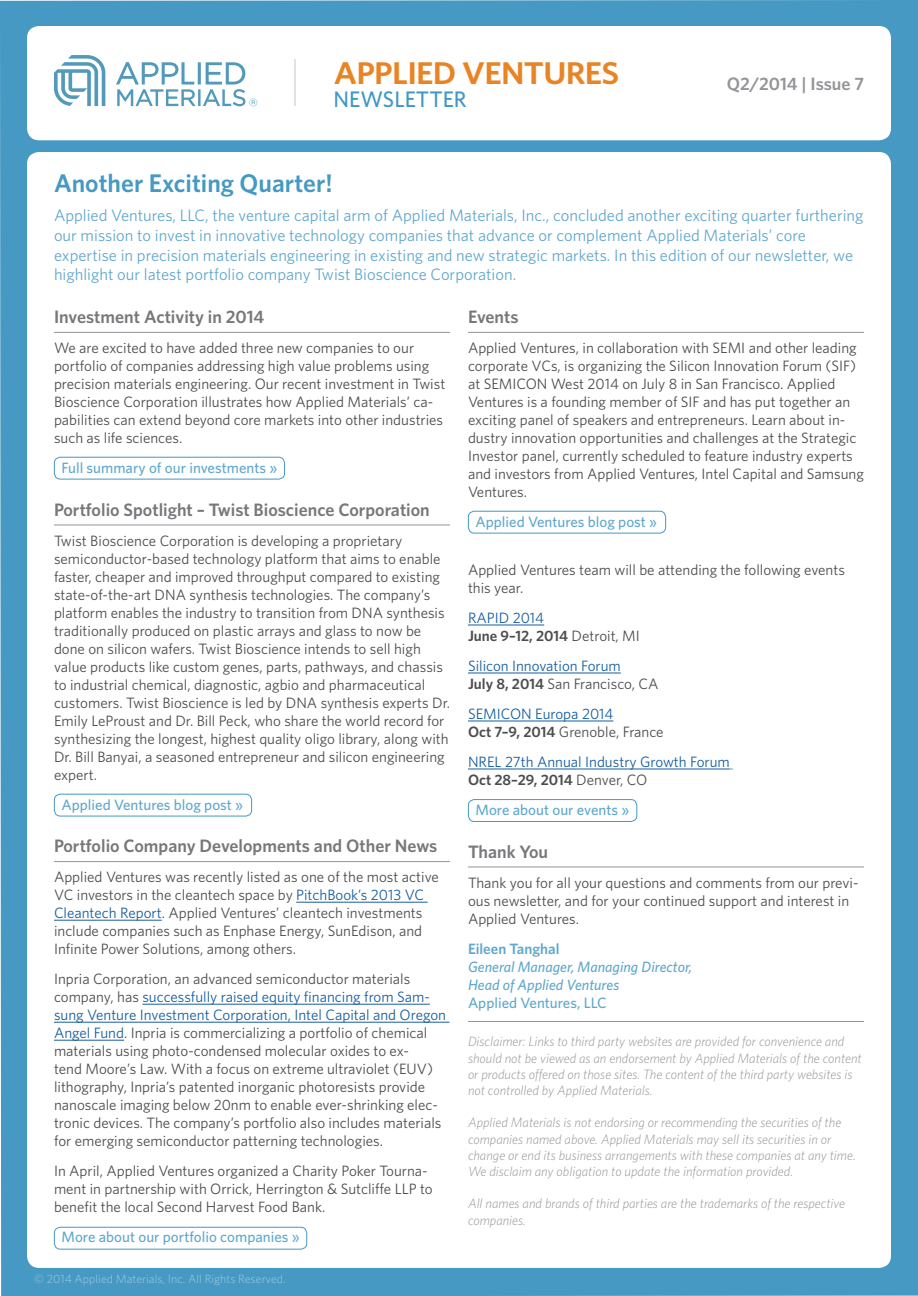
<style>
.page{position:relative;width:918px;height:1296px;background:#4599c3}
.page>*{position:absolute;margin:0;border:0;box-sizing:border-box;transform-origin:0 0}
.t1{font:600 31.5px "Whitney";letter-spacing:-.02em;color:#e98424;scale:1.06 1}
.Blue_Intro{font:600 25.5px "Whitney";color:#4599c3}
.t2{font:500 22.5px "Whitney";color:#4098c3}
.Subheads{font:600 18px "Whitney";color:#76787b}
.t3{font:600 18px "Whitney";color:#939598}
.Intro_Section{font:16.5px/19.8px "Whitney";color:#61a8cc}
.t4{font:15px/18px "Whitney";color:#4b4c4d}
.t5{font:15px/18px "Whitney";color:#175d9e}
.Button_Links{font:500 15px "Whitney";color:#61a8cc}
.Signature{font:italic 500 15px/18px "Whitney";color:#61a8cc}
.t6{font:600 15px/18px "Whitney";color:#4b4c4d}
.Disclaimer{font:italic 300 13.5px/16.2px "Whitney";color:#939598}
.t7{font:300 12px "Whitney";color:#a2cce1}
.s1{color:#175d9e}
.s2{font-weight:400;color:#175d9e}
.s3{font-weight:400}
.s4{font-weight:600;color:#4b4c4d}
.s5{color:#4b4c4d}
.s6{font-weight:600;font-style:normal}
.s7{font-style:normal}
</style>
<div class="page">
<div style="left:27px;top:152px;width:864px;height:1116px;background:#fff;border-radius:12px"></div>
<div style="left:27px;top:26px;width:864px;height:114px;background:#fff;border-radius:12px"></div>
<svg style="left:54px;top:55px;width:51px;height:51px"></svg>
<svg style="left:116px;top:62px;width:141px;height:44px"></svg>
<hr style="left:54px;top:332px;width:396px;height:1px;background:#939598">
<hr style="left:54px;top:525px;width:396px;height:1px;background:#939598">
<hr style="left:54px;top:861px;width:396px;height:1px;background:#939598">
<hr style="left:296px;top:902px;width:132px;height:1px;background:#175d9e">
<hr style="left:54px;top:920px;width:108px;height:1px;background:#175d9e">
<hr style="left:142px;top:1004px;width:288px;height:1px;background:#175d9e">
<hr style="left:54px;top:1022px;width:396px;height:1px;background:#175d9e">
<hr style="left:54px;top:1040px;width:70px;height:1px;background:#175d9e">
<hr style="left:468px;top:332px;width:396px;height:1px;background:#939598">
<hr style="left:468px;top:625px;width:76px;height:1px;background:#175d9e">
<hr style="left:468px;top:673px;width:153px;height:1px;background:#175d9e">
<hr style="left:468px;top:721px;width:145px;height:1px;background:#175d9e">
<hr style="left:468px;top:769px;width:262px;height:1px;background:#175d9e">
<hr style="left:468px;top:867px;width:396px;height:1px;background:#939598">
<hr style="left:468px;top:1021px;width:396px;height:1px;background:#939598">
<div style="left:54px;top:457px;width:231px;height:22px;border:1px solid #4599c3;border-radius:6px"></div>
<div style="left:54px;top:794px;width:198px;height:22px;border:1px solid #4599c3;border-radius:6px"></div>
<div style="left:54px;top:1227px;width:253px;height:23px;border:1px solid #4599c3;border-radius:6px"></div>
<div style="left:468px;top:799px;width:169px;height:23px;border:1px solid #4599c3;border-radius:6px"></div>
<div style="left:468px;top:511px;width:198px;height:22px;border:1px solid #4599c3;border-radius:6px"></div>
<p class="t1" style="left:334px;top:54px;width:271px">APPLIED VENTURES</p>
<p class="t2" style="left:334px;top:85px;width:135px">NEWSLETTER</p>
<p class="t3" style="left:727px;top:73px;width:139px">Q2/2014 | Issue 7</p>
<p class="Blue_Intro" style="left:54px;top:168px;width:280px">Another Exciting Quarter!</p>
<p class="Intro_Section" style="left:54px;top:205px;width:811px">Applied Ventures, LLC, the venture capital arm of Applied Materials, Inc., concluded another exciting quarter furthering our mission to invest in innovative technology companies that advance or complement Applied Materials’ core expertise in precision materials engineering in existing and new strategic markets. In this edition of our newsletter, we highlight our latest portfolio company Twist Bioscience Corporation.</p>
<p class="Subheads" style="left:54px;top:306px;width:212px">Investment Activity in 2014</p>
<p class="t4" style="left:54px;top:338px;width:393px">We are excited to have added three new companies to our portfolio of companies addressing high value problems using precision materials engineering. Our recent investment in Twist Bioscience Corporation illustrates how Applied Materials’ ca&shy;pabilities can extend beyond core markets into other industries such as life sciences.</p>
<p class="Button_Links" style="left:62px;top:459px;width:217px">Full summary of our investments »</p>
<p class="Subheads" style="left:54px;top:498px;width:377px">Portfolio Spotlight – Twist Bioscience Corporation</p>
<p class="t4" style="left:54px;top:531px;width:398px">Twist Bioscience Corporation is developing a proprietary semiconductor-based technology platform that aims to enable faster, cheaper and improved throughput compared to existing state-of-the-art DNA synthesis technologies. The company’s platform enables the industry to transition from DNA synthesis traditionally produced on plastic arrays and glass to now be done on silicon wafers. Twist Bioscience intends to sell high value products like custom genes, parts, pathways, and chassis to industrial chemical, diagnostic, agbio and pharmaceutical customers. Twist Bioscience is led by DNA synthesis experts Dr.<br>Emily LeProust and Dr. Bill Peck, who share the world record for synthesizing the longest, highest quality oligo library, along with Dr. Bill Banyai, a seasoned entrepreneur and silicon engineering expert.</p>
<p class="Button_Links" style="left:62px;top:795px;width:183px">Applied Ventures blog post »</p>
<p class="Subheads" style="left:54px;top:835px;width:385px">Portfolio Company Developments and Other News</p>
<p class="t4" style="left:54px;top:868px;width:386px">Applied Ventures was recently listed as one of the most active VC investors in the cleantech space by <span class="s1">PitchBook’s 2013 VC Cleantech Report</span>. Applied Ventures’ cleantech investments include companies such as Enphase Energy, SunEdison, and Infinite Power Solutions, among others.</p>
<p class="t4" style="left:54px;top:970px;width:394px">Inpria Corporation, an advanced semiconductor materials company, has <span class="s1">successfully raised equity financing from Sam&shy;sung Venture Investment Corporation, Intel Capital and Oregon Angel Fund</span>. Inpria is commercializing a portfolio of chemical materials using photo-condensed molecular oxides to ex-<br>tend Moore’s Law. With a focus on extreme ultraviolet (EUV) lithography, Inpria’s patented inorganic photoresists provide nanoscale imaging below 20nm to enable ever-shrinking elec&shy;tronic devices. The company’s portfolio also includes materials for emerging semiconductor patterning technologies.</p>
<p class="t4" style="left:54px;top:1162px;width:380px">In April, Applied Ventures organized a Charity Poker Tourna&shy;ment in partnership with Orrick, Herrington &amp; Sutcliffe LLP to benefit the local Second Harvest Food Bank.</p>
<p class="Button_Links" style="left:62px;top:1228px;width:240px">More about our portfolio companies »</p>
<p class="Subheads" style="left:468px;top:306px;width:52px">Events</p>
<p class="t4" style="left:468px;top:338px;width:397px">Applied Ventures, in collaboration with SEMI and other leading corporate VCs, is organizing the Silicon Innovation Forum (SIF) at SEMICON West 2014 on July 8 in San Francisco. Applied Ventures is a founding member of SIF and has put together an exciting panel of speakers and entrepreneurs. Learn about in&shy;dustry innovation opportunities and challenges at the Strategic Investor panel, currently scheduled to feature industry experts and investors from Applied Ventures, Intel Capital and Samsung Ventures.</p>
<p class="Button_Links" style="left:476px;top:513px;width:183px">Applied Ventures blog post »</p>
<p class="t4" style="left:468px;top:560px;width:379px">Applied Ventures team will be attending the following events this year.</p>
<p class="t6" style="left:468px;top:608px;width:173px"><span class="s2">RAPID 2014<br></span>June 9–12, 2014 <span class="s3">Detroit, MI</span></p>
<p class="t5" style="left:468px;top:656px;width:192px">Silicon Innovation Forum<br><span class="s4">July 8, 2014</span> <span class="s5">San Francisco, CA</span></p>
<p class="t5" style="left:468px;top:704px;width:197px">SEMICON Europa 2014<br><span class="s4">Oct 7–9, 2014</span> <span class="s5">Grenoble, France</span></p>
<p class="t5" style="left:468px;top:752px;width:263px">NREL 27th Annual Industry Growth Forum<br><span class="s4">Oct 28–29, 2014</span> <span class="s5">Denver, CO</span></p>
<p class="Button_Links" style="left:476px;top:801px;width:155px">More about our events »</p>
<p class="Subheads" style="left:468px;top:840px;width:82px">Thank You</p>
<p class="t4" style="left:468px;top:873px;width:390px">Thank you for all your questions and comments from our previ&shy;ous newsletter, and for your continued support and interest in<br>Applied Ventures.</p>
<p class="Signature" style="left:468px;top:939px;width:226px"><span class="s6">Eileen Tanghal<br></span>General Manager, Managing Director,<br>Head of Applied Ventures<br><span class="s7">Applied Ventures, LLC</span></p>
<p class="Disclaimer" style="left:468px;top:1033px;width:395px">Disclaimer: Links to third party websites are provided for convenience and should not be viewed as an endorsement by Applied Materials of the content or products offered on those sites. The content of the third party websites is not controlled by Applied Materials.</p>
<p class="Disclaimer" style="left:468px;top:1114px;width:389px">Applied Materials is not endorsing or recommending the securities of the companies named above. Applied Materials may sell its securities in or change or end its business arrangements with these companies at any time.<br>We disclaim any obligation to update the information provided.</p>
<p class="Disclaimer" style="left:468px;top:1195px;width:379px">All names and brands of third parties are the trademarks of the respective companies.</p>
<p class="t7" style="left:34px;top:1272px;width:253px">© 2014 Applied Materials, Inc. All Rights Reserved.</p>
</div>
